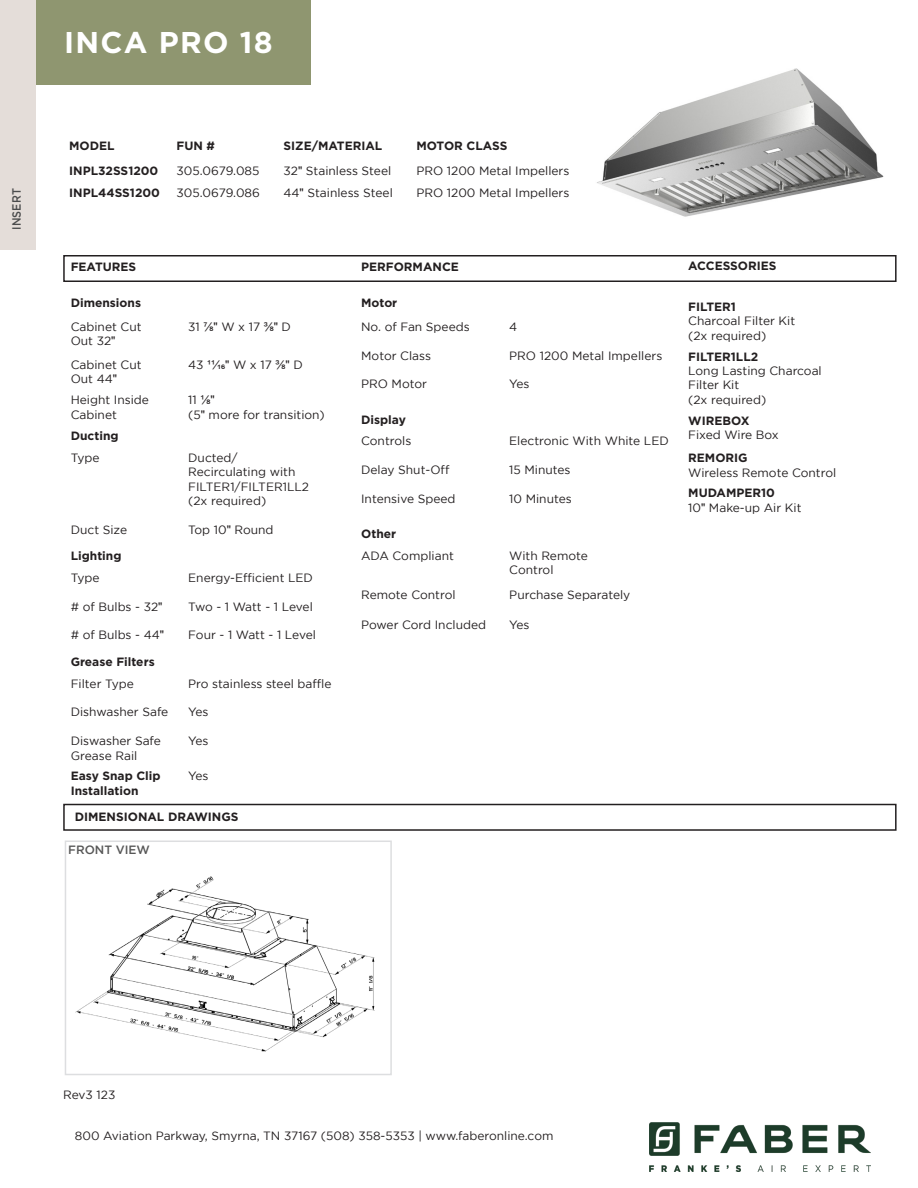
<style>
.page{position:relative;width:918px;height:1188px;background:#fff}
.page>*{position:absolute;margin:0;border:0;box-sizing:border-box;transform-origin:0 0}
.t1{font:700 30px "Gotham";letter-spacing:.04em;color:#fff}
.t2{font:12px/14.4px "Gotham";color:#231f20}
.t3{font:700 12px/14.4px "Gotham";color:#231f20}
.t4{font:12px "Arial";color:#231f20}
.t5{font:12px "Gotham";letter-spacing:-.025em;color:#231f20}
.t6{font:500 12px "Gotham";color:#575757}
.t7{font:500 12px "Gotham";letter-spacing:.01em;color:#4b4c4d;scale:.9 1}
.s1{font-family:"Arial"}
.s2{font-family:"Gotham"}
.s3{font-weight:700}
</style>
<div class="page">
<div style="left:65px;top:841px;width:327px;height:234px;border:2px solid #dddee0"></div>
<img style="left:650px;top:1122px;width:220px;height:49px">
<img style="left:75px;top:876px;width:300px;height:176px">
<div style="left:63px;top:255px;width:834px;height:27px;border:2px solid #231f20"></div>
<div style="left:31px;top:0;width:279px;height:84px;background:#8f9670"></div>
<div style="left:0;top:0;width:36px;height:249px;background:#e4ddd9"></div>
<div style="left:63px;top:804px;width:834px;height:27px;border:2px solid #231f20"></div>
<img style="left:597px;top:68px;width:287px;height:149px">
<p class="t7" style="left:10px;top:230px;width:48px;rotate:-90deg">INSERT</p>
<p class="t1" style="left:64px;top:25px;width:210px">INCA PRO 18</p>
<p class="t3" style="left:69px;top:138px;width:47px">MODEL</p>
<p class="t3" style="left:177px;top:138px;width:40px">FUN #</p>
<p class="t3" style="left:284px;top:138px;width:100px">SIZE/MATERIAL</p>
<p class="t3" style="left:416px;top:138px;width:93px">MOTOR CLASS</p>
<p class="t3" style="left:69px;top:163px;width:91px">INPL32SS1200</p>
<p class="t2" style="left:177px;top:163px;width:84px">305.0679.085</p>
<p class="t2" style="left:284px;top:163px;width:109px">32<span class="s1">ʺ</span> Stainless Steel</p>
<p class="t2" style="left:416px;top:163px;width:155px">PRO 1200 Metal Impellers</p>
<p class="t3" style="left:69px;top:185px;width:92px">INPL44SS1200</p>
<p class="t2" style="left:177px;top:185px;width:85px">305.0679.086</p>
<p class="t2" style="left:284px;top:185px;width:111px">44<span class="s1">ʺ</span> Stainless Steel</p>
<p class="t2" style="left:416px;top:185px;width:155px">PRO 1200 Metal Impellers</p>
<p class="t3" style="left:71px;top:260px;width:67px">FEATURES</p>
<p class="t3" style="left:71px;top:295px;width:72px">Dimensions</p>
<p class="t2" style="left:71px;top:319px;width:72px">Cabinet Cut<br>Out 32<span class="s1">ʺ</span></p>
<p class="t4" style="left:188px;top:318px;width:104px"><span class="s2">31</span> 7/8ʺ <span class="s2">W x 17</span> 3/8ʺ <span class="s2">D</span></p>
<p class="t2" style="left:71px;top:357px;width:72px">Cabinet Cut<br>Out 44<span class="s1">ʺ</span></p>
<p class="t4" style="left:188px;top:357px;width:116px"><span class="s2">43</span> 11/16ʺ <span class="s2">W x 17</span> 3/8ʺ <span class="s2">D</span></p>
<p class="t2" style="left:71px;top:393px;width:80px">Height Inside<br>Cabinet</p>
<p class="t2" style="left:188px;top:393px;width:138px">11 <span class="s1">1/8ʺ<br></span>(5<span class="s1">ʺ</span> more for transition)</p>
<p class="t3" style="left:71px;top:428px;width:49px">Ducting</p>
<p class="t2" style="left:71px;top:450px;width:30px">Type</p>
<p class="t2" style="left:188px;top:450px;width:51px">Ducted/</p>
<p class="t2" style="left:188px;top:465px;width:122px">Recirculating with<br>FILTER1/FILTER1LL2 (2x required)</p>
<p class="t2" style="left:188px;top:522px;width:87px">Top 10<span class="s1">ʺ</span> Round</p>
<p class="t2" style="left:71px;top:522px;width:58px">Duct Size</p>
<p class="t3" style="left:71px;top:548px;width:52px">Lighting</p>
<p class="t2" style="left:71px;top:570px;width:30px">Type</p>
<p class="t2" style="left:71px;top:599px;width:93px"># of Bulbs - 32<span class="s1">ʺ</span></p>
<p class="t2" style="left:71px;top:628px;width:95px"># of Bulbs - 44<span class="s1">ʺ</span></p>
<p class="t3" style="left:71px;top:654px;width:85px">Grease Filters</p>
<p class="t2" style="left:71px;top:676px;width:65px">Filter Type</p>
<p class="t2" style="left:71px;top:705px;width:99px">Dishwasher Safe</p>
<p class="t2" style="left:71px;top:734px;width:92px">Diswasher Safe<br>Grease Rail</p>
<p class="t2" style="left:188px;top:570px;width:126px">Energy-Efficient LED</p>
<p class="t5" style="left:188px;top:600px;width:126px">Two - 1 Watt - 1 Level</p>
<p class="t2" style="left:188px;top:628px;width:129px">Four - 1 Watt - 1 Level</p>
<p class="t2" style="left:188px;top:676px;width:145px">Pro stainless steel baffle</p>
<p class="t2" style="left:188px;top:705px;width:22px">Yes</p>
<p class="t2" style="left:188px;top:734px;width:22px">Yes</p>
<p class="t3" style="left:71px;top:769px;width:91px">Easy Snap Clip<br>Installation</p>
<p class="t2" style="left:188px;top:769px;width:22px">Yes</p>
<p class="t3" style="left:75px;top:810px;width:165px">DIMENSIONAL DRAWINGS</p>
<p class="t6" style="left:68px;top:843px;width:83px">FRONT VIEW</p>
<p class="t3" style="left:361px;top:260px;width:99px">PERFORMANCE</p>
<p class="t3" style="left:361px;top:296px;width:38px">Motor</p>
<p class="t2" style="left:361px;top:319px;width:110px">No. of Fan Speeds</p>
<p class="t2" style="left:361px;top:348px;width:71px">Motor Class</p>
<p class="t2" style="left:361px;top:377px;width:67px">PRO Motor</p>
<p class="t3" style="left:361px;top:412px;width:46px">Display</p>
<p class="t2" style="left:361px;top:434px;width:52px">Controls</p>
<p class="t2" style="left:361px;top:463px;width:90px">Delay Shut-Off</p>
<p class="t2" style="left:361px;top:491px;width:96px">Intensive Speed</p>
<p class="t2" style="left:509px;top:319px;width:10px">4</p>
<p class="t2" style="left:509px;top:348px;width:155px">PRO 1200 Metal Impellers</p>
<p class="t2" style="left:509px;top:377px;width:22px">Yes</p>
<p class="t2" style="left:509px;top:434px;width:161px">Electronic With White LED</p>
<p class="t2" style="left:509px;top:463px;width:63px">15 Minutes</p>
<p class="t2" style="left:509px;top:491px;width:64px">10 Minutes</p>
<p class="t3" style="left:361px;top:526px;width:37px">Other</p>
<p class="t2" style="left:361px;top:548px;width:94px">ADA Compliant</p>
<p class="t2" style="left:509px;top:548px;width:80px">With Remote</p>
<p class="t2" style="left:509px;top:563px;width:46px">Control</p>
<p class="t2" style="left:361px;top:588px;width:96px">Remote Control</p>
<p class="t2" style="left:509px;top:588px;width:123px">Purchase Separately</p>
<p class="t2" style="left:361px;top:618px;width:126px">Power Cord Included</p>
<p class="t2" style="left:509px;top:618px;width:22px">Yes</p>
<p class="t3" style="left:688px;top:258px;width:90px">ACCESSORIES</p>
<p class="t3" style="left:688px;top:299px;width:49px">FILTER1</p>
<p class="t2" style="left:688px;top:314px;width:108px">Charcoal Filter Kit (2x required)</p>
<p class="t3" style="left:688px;top:349px;width:72px">FILTER1LL2</p>
<p class="t2" style="left:688px;top:363px;width:135px">Long Lasting Charcoal<br>Filter Kit<br>(2x required)</p>
<p class="t2" style="left:688px;top:413px;width:92px"><span class="s3">WIREBOX<br></span>Fixed Wire Box</p>
<p class="t3" style="left:688px;top:450px;width:61px">REMORIG</p>
<p class="t2" style="left:688px;top:465px;width:150px">Wireless Remote Control</p>
<p class="t3" style="left:688px;top:486px;width:88px">MUDAMPER10</p>
<p class="t2" style="left:688px;top:500px;width:115px">10<span class="s1">ʺ</span> Make-up Air Kit</p>
<p class="t2" style="left:63px;top:1088px;width:54px">Rev3 123</p>
<p class="t2" style="left:75px;top:1128px;width:480px">800 Aviation Parkway, Smyrna, TN 37167 (508) 358-5353 | www.faberonline.com</p>
</div>
